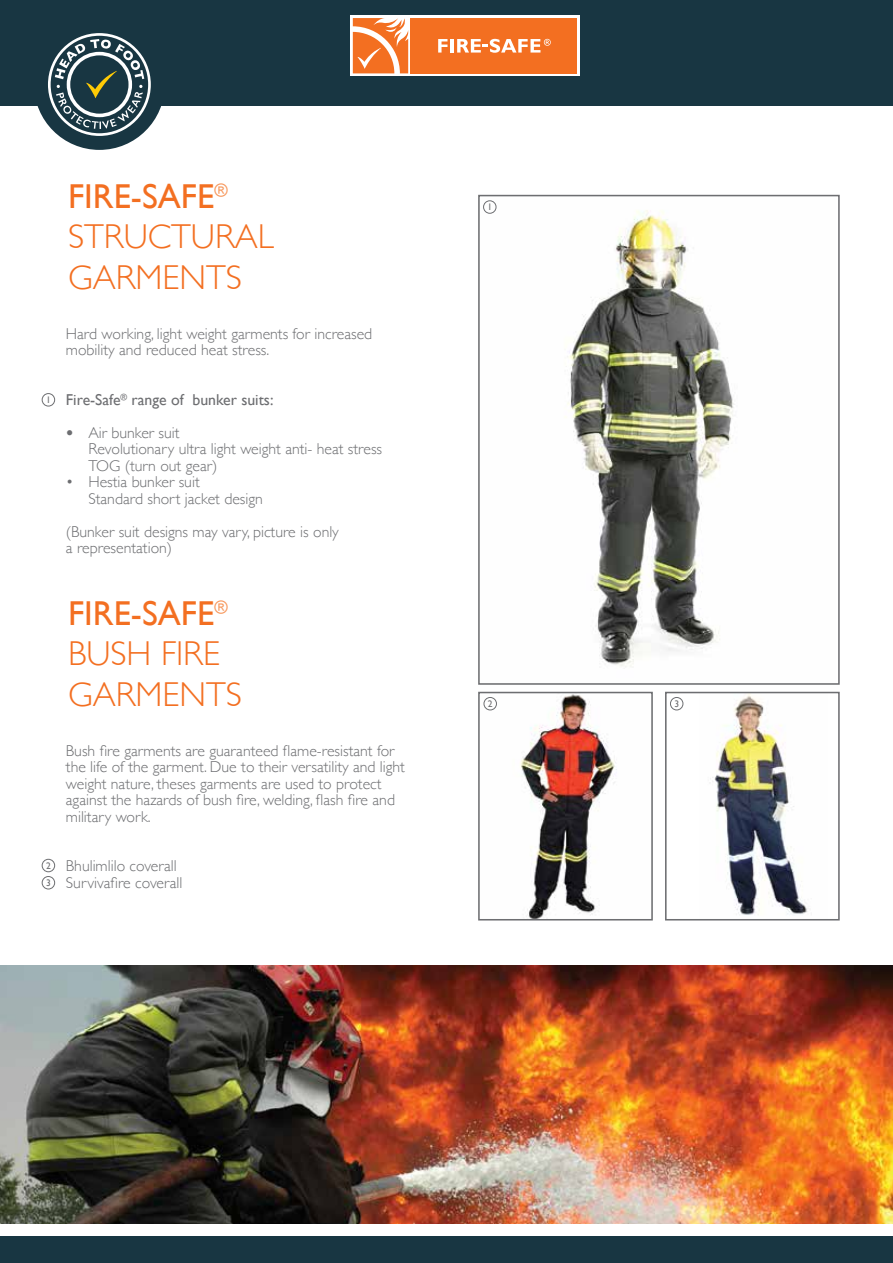
<style>
.page{position:relative;width:893px;height:1263px;background:#fff}
.page>*{position:absolute;margin:0;border:0;box-sizing:border-box;transform-origin:0 0}
.t1{font:300 34.5px/40.5px "Gill Sans";color:#f36f21}
.t2{font:300 15.75px/16.5px "Gill Sans";color:#6d6e71}
.t3{font:15.75px "Gill Sans";color:#6d6e71}
.t4{font:9.45px/17.2px "Gill Sans";color:#6d6e71}
.s1{font-weight:400}
.s2{font-weight:700}
</style>
<div class="page">
<div style="left:0;top:0;width:893px;height:105px;background:#183642"></div>
<svg style="left:350px;top:15px;width:230px;height:61px;background:#fdebe0"></svg>
<svg style="left:353px;top:18px;width:55px;height:55px;background:#f59359"></svg>
<div style="left:411px;top:18px;width:166px;height:55px;background:#f36f21"></div>
<svg style="left:438px;top:39px;width:9px;height:14px"></svg>
<hr style="left:450px;top:39px;width:4px;height:14px;background:#fff">
<svg style="left:457px;top:39px;width:94px;height:14px"></svg>
<div style="left:0;top:1236px;width:893px;height:27px;background:#183642"></div>
<img style="left:0;top:965px;width:893px;height:258px">
<div style="left:42px;top:393px;width:13px;height:14px;border:1px solid #6d6e71;border-radius:50%"></div>
<div style="left:42px;top:859px;width:13px;height:13px;border:1px solid #6d6e71;border-radius:50%"></div>
<div style="left:42px;top:876px;width:13px;height:13px;border:1px solid #6d6e71;border-radius:50%"></div>
<img style="left:484px;top:201px;width:251px;height:466px">
<div style="left:478px;top:195px;width:362px;height:490px;border:2px solid #6d6e71"></div>
<div style="left:483px;top:200px;width:14px;height:14px;border:1px solid #6d6e71;border-radius:50%"></div>
<img style="left:485px;top:695px;width:132px;height:222px">
<div style="left:478px;top:692px;width:175px;height:228px;border:2px solid #6d6e71"></div>
<div style="left:483px;top:697px;width:14px;height:13px;border:1px solid #6d6e71;border-radius:50%"></div>
<img style="left:710px;top:695px;width:98px;height:220px">
<div style="left:665px;top:692px;width:175px;height:228px;border:2px solid #6d6e71"></div>
<div style="left:670px;top:697px;width:13px;height:13px;border:1px solid #6d6e71;border-radius:50%"></div>
<div style="left:34px;top:19px;width:131px;height:131px;background:#183642;border-radius:50%"></div>
<div style="left:48px;top:33px;width:103px;height:103px;border:3px solid #fff;border-radius:50%"></div>
<svg style="left:55px;top:39px;width:89px;height:90px"></svg>
<p class="t4" style="left:46px;top:391px;width:6px">1</p>
<h1 class="t1" style="left:68px;top:175px;width:207px"><span class="s1">FIRE-SAFE</span><sup>®<br></sup>STRUCTURAL<br>GARMENTS</h1>
<p class="t2" style="left:66px;top:324px;width:308px">Hard working, light weight garments for increased mobility and reduced heat stress.</p>
<p class="t3" style="left:66px;top:390px;width:209px">Fire-Safe<sup>®</sup> range of bunker suits:</p>
<p class="t2" style="left:88px;top:423px;width:295px;text-indent:-23px"><span class="s2">•</span> Air bunker suit<br>Revolutionary ultra light weight anti- heat stress<br>TOG (turn out gear)</p>
<p class="t2" style="left:88px;top:473px;width:176px;text-indent:-23px">• Hestia bunker suit<br>Standard short jacket design</p>
<p class="t2" style="left:66px;top:522px;width:274px">(Bunker suit designs may vary, picture is only a representation)</p>
<h1 class="t1" style="left:68px;top:591px;width:175px"><span class="s1">FIRE-SAFE</span><sup>®<br></sup>BUSH FIRE<br>GARMENTS</h1>
<p class="t4" style="left:46px;top:857px;width:6px">2<br>3</p>
<p class="t2" style="left:66px;top:741px;width:341px">Bush fire garments are guaranteed flame-resistant for the life of the garment. Due to their versatility and light weight nature, theses garments are used to protect against the hazards of bush fire, welding, flash fire and military work.</p>
<p class="t2" style="left:66px;top:857px;width:118px">Bhulimlilo coverall<br>Survivafire coverall</p>
<p class="t4" style="left:487px;top:198px;width:6px">1</p>
<p class="t4" style="left:488px;top:695px;width:6px">2</p>
<p class="t4" style="left:674px;top:695px;width:6px">3</p>
</div>
